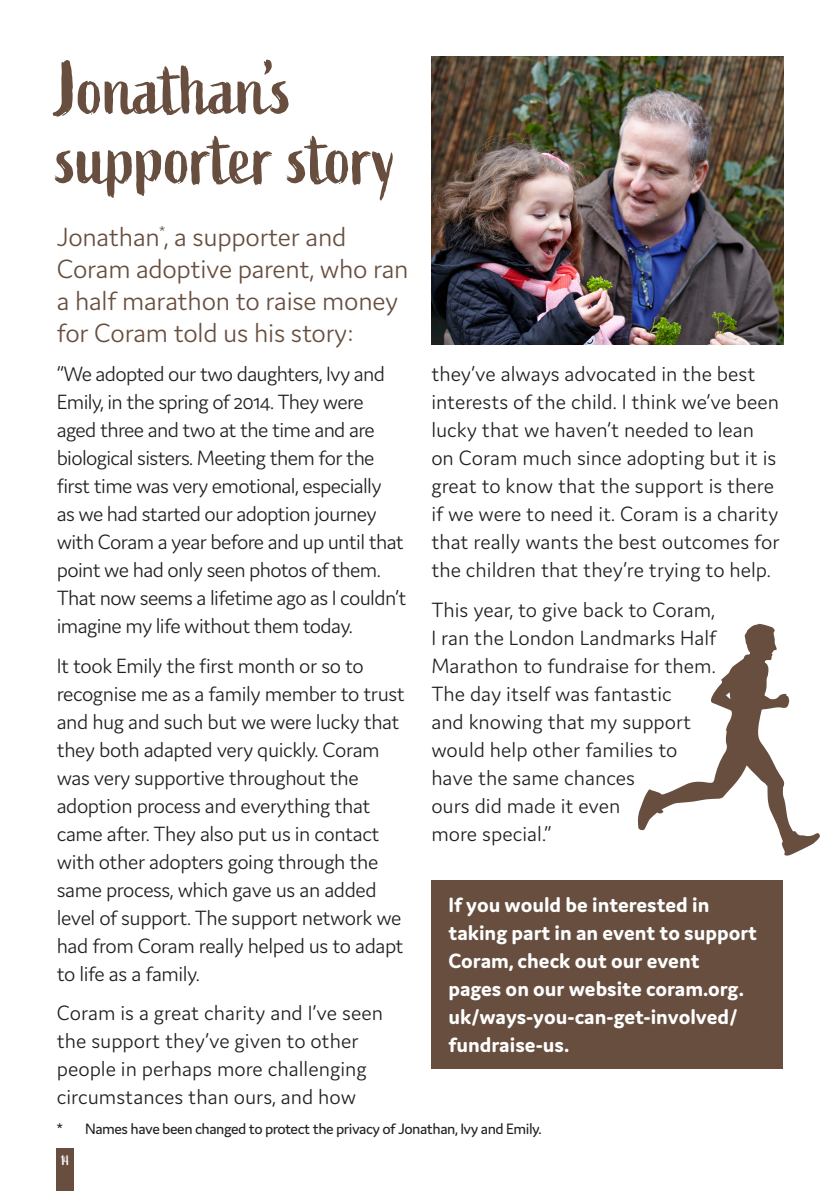
<style>
.page{position:relative;width:840px;height:1191px;background:#fff}
.page>*{position:absolute;margin:0;border:0;box-sizing:border-box;transform-origin:0 0}
.Headings_L1{font:75px/69.4px "Active";letter-spacing:-.01em;color:#674e3f}
.Intro{font:300 28px/32px "Domus";letter-spacing:-.01em;color:#674e3f}
.Body_copy{font:300 22px/28px "Domus";letter-spacing:-.02em;color:#231f20}
.Body_copy-2{font:300 22px/28px "Domus";color:#231f20}
.Body_copy-3{font:700 22px/28px "Domus";color:#fff}
.Footnote{font:16px "Domus";letter-spacing:-.03em;color:#231f20}
.Subheading{font:14px "Active";color:#fff}
</style>
<div class="page">
<div style="left:431px;top:880px;width:351px;height:189px;background:#674e3f"></div>
<div style="left:57px;top:1148px;width:17px;height:43px;background:#674e3f"></div>
<img style="left:431px;top:57px;width:351px;height:287px">
<svg style="left:637px;top:624px;width:182px;height:231px"></svg>
<p class="Headings_L1" style="left:57px;top:56px;width:342px">Jonathan’s supporter story</p>
<p class="Intro" style="left:57px;top:221px;width:353px">Jonathan<sup>*</sup>, a supporter and<br>Coram adoptive parent, who ran a half marathon to raise money for Coram told us his story:</p>
<p class="Body_copy" style="left:57px;top:360px;width:351px">“We adopted our two daughters, Ivy and Emily, in the spring of 2014. They were aged three and two at the time and are biological sisters. Meeting them for the first time was very emotional, especially<br>as we had started our adoption journey with Coram a year before and up until that point we had only seen photos of them.<br>That now seems a lifetime ago as I couldn’t imagine my life without them today.</p>
<p class="Body_copy" style="left:57px;top:651px;width:349px">It took Emily the first month or so to recognise me as a family member to trust and hug and such but we were lucky that they both adapted very quickly. Coram was very supportive throughout the adoption process and everything that came after. They also put us in contact with other adopters going through the same process, which gave us an added level of support. The support network we had from Coram really helped us to adapt to life as a family.</p>
<p class="Body_copy-2" style="left:57px;top:999px;width:327px">Coram is a great charity and I’ve seen the support they’ve given to other people in perhaps more challenging circumstances than ours, and how</p>
<p class="Body_copy-2" style="left:431px;top:360px;width:350px">they’ve always advocated in the best interests of the child. I think we’ve been lucky that we haven’t needed to lean on Coram much since adopting but it is great to know that the support is there if we were to need it. Coram is a charity that really wants the best outcomes for the children that they’re trying to help.</p>
<p class="Body_copy-2" style="left:431px;top:595px;width:287px">This year, to give back to Coram,<br>I ran the London Landmarks Half<br>Marathon to fundraise for them.<br>The day itself was fantastic<br>and knowing that my support would help other families to have the same chances<br>ours did made it even<br>more special.”</p>
<p class="Body_copy-3" style="left:448px;top:890px;width:310px">If you would be interested in taking part in an event to support<br>Coram, check out our event pages on our website coram.org. uk/ways-you-can-get-involved/ fundraise-us.</p>
<p class="Footnote" style="left:57px;top:1120px;width:484px">* Names have been changed to protect the privacy of Jonathan, Ivy and Emily.</p>
<p class="Subheading" style="left:61px;top:1152px;width:10px">14</p>
</div>
